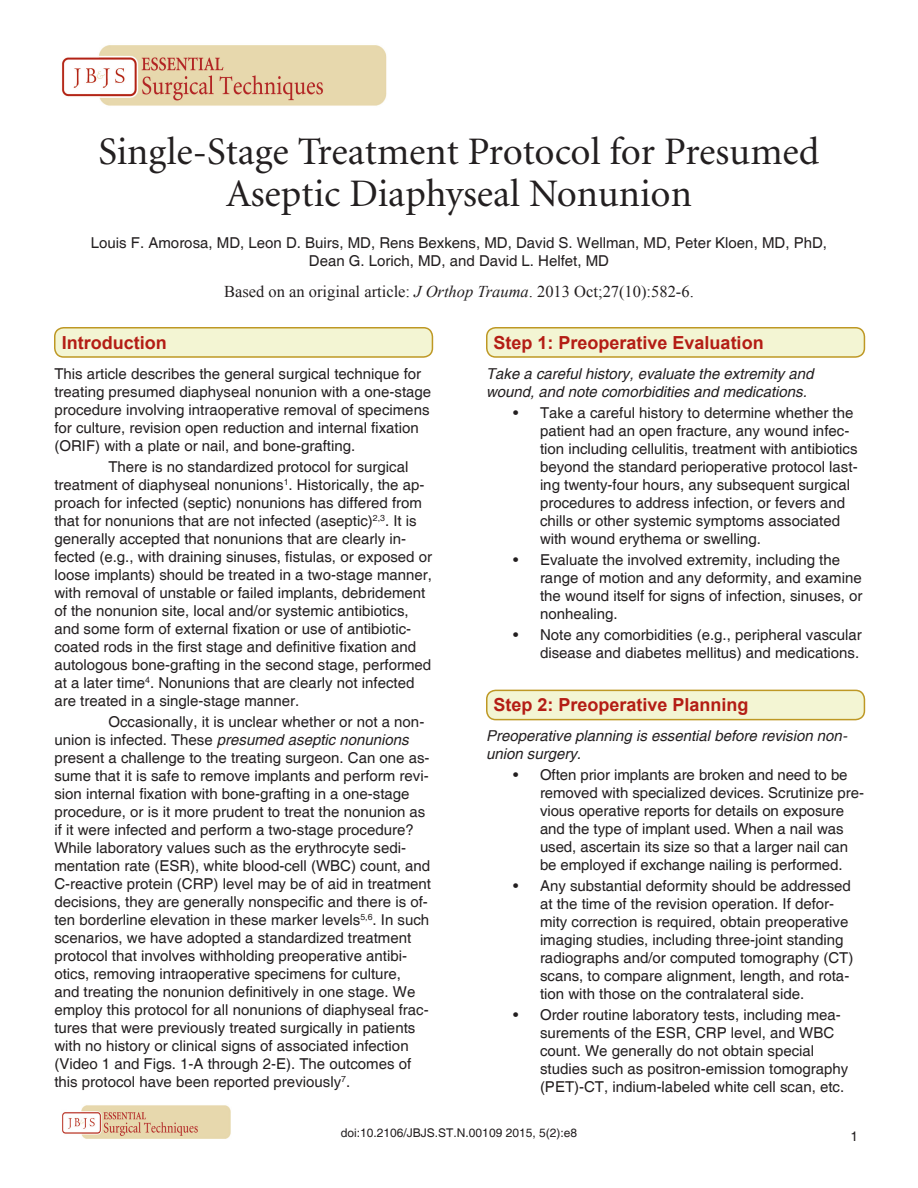
<style>
.page{position:relative;width:918px;height:1188px;background:#fff}
.page>*{position:absolute;margin:0;border:0;box-sizing:border-box;transform-origin:0 0}
.Title__no_subtitle{font:39px/42px "Minion";color:#231f20;text-align:center}
.Heading1{font:700 18px "Arial";color:#b41d15}
.from{font:16.5px "Times New Roman";color:#231f20}
.Text__last_paragraph{font:15px/18px "Helvetica";color:#231f20}
.Text{font:15px/18px "Helvetica";color:#231f20}
.Text_No_Indent{font:15px/18px "Helvetica";color:#231f20}
.Text_No_Indent_Ital{font:italic 15px/18px "Helvetica";color:#231f20}
.Authors{font:15px/18px "Helvetica";color:#231f20;text-align:center}
.t1{font:13.5px "Helvetica";color:#231f20}
.t2{font:12px "Helvetica";color:#231f20}
.s1{font-style:italic}
</style>
<div class="page">
<div style="left:487px;top:328px;width:377px;height:29px;background:#f3f5d3;border-radius:9px"></div>
<div style="left:486px;top:327px;width:379px;height:31px;border:2px solid #be9824;border-radius:9px"></div>
<div style="left:487px;top:690px;width:377px;height:30px;background:#f3f5d3;border-radius:9px"></div>
<div style="left:486px;top:690px;width:379px;height:30px;border:2px solid #be9824;border-radius:9px"></div>
<div style="left:55px;top:328px;width:377px;height:29px;background:#f3f5d3;border-radius:9px"></div>
<div style="left:54px;top:327px;width:379px;height:31px;border:2px solid #be9824;border-radius:9px"></div>
<img style="left:62px;top:45px;width:325px;height:61px">
<img style="left:62px;top:1105px;width:169px;height:34px">
<p class="Title__no_subtitle" style="left:98px;top:132px;width:723px">Single-Stage Treatment Protocol for Presumed<br>Aseptic Diaphyseal Nonunion</p>
<p class="Authors" style="left:91px;top:235px;width:738px">Louis F. Amorosa, MD, Leon D. Buirs, MD, Rens Bexkens, MD, David S. Wellman, MD, Peter Kloen, MD, PhD,<br>Dean G. Lorich, MD, and David L. Helfet, MD</p>
<p class="from" style="left:224px;top:280px;width:471px">Based on an original article: <span class="s1">J Orthop Trauma</span>. 2013 Oct;27(10):582-6.</p>
<p class="Heading1" style="left:62px;top:331px;width:106px">Introduction</p>
<p class="Text_No_Indent" style="left:54px;top:365px;width:378px">This article describes the general surgical technique for treating presumed diaphyseal nonunion with a one-stage procedure involving intraoperative removal of specimens for culture, revision open reduction and internal fixation (ORIF) with a plate or nail, and bone-grafting.</p>
<p class="Text" style="left:54px;top:458px;width:379px;text-indent:54px">There is no standardized protocol for surgical treatment of diaphyseal nonunions<sup>1</sup>. Historically, the ap&shy;proach for infected (septic) nonunions has differed from that for nonunions that are not infected (aseptic)<sup>2,3</sup>. It is generally accepted that nonunions that are clearly in&shy;fected (e.g., with draining sinuses, fistulas, or exposed or loose implants) should be treated in a two-stage manner, with removal of unstable or failed implants, debridement of the nonunion site, local and/or systemic antibiotics, and some form of external fixation or use of antibiotic&shy;coated rods in the first stage and definitive fixation and autologous bone-grafting in the second stage, performed at a later time<sup>4</sup>. Nonunions that are clearly not infected are treated in a single-stage manner.</p>
<p class="Text__last_paragraph" style="left:54px;top:713px;width:378px;text-indent:54px">Occasionally, it is unclear whether or not a non&shy;union is infected. These <span class="s1">presumed aseptic nonunions </span>present a challenge to the treating surgeon. Can one as&shy;sume that it is safe to remove implants and perform revi&shy;sion internal fixation with bone-grafting in a one-stage procedure, or is it more prudent to treat the nonunion as if it were infected and perform a two-stage procedure?<br>While laboratory values such as the erythrocyte sedi&shy;mentation rate (ESR), white blood-cell (WBC) count, and C-reactive protein (CRP) level may be of aid in treatment decisions, they are generally nonspecific and there is of&shy;ten borderline elevation in these marker levels<sup>5,6</sup>. In such scenarios, we have adopted a standardized treatment protocol that involves withholding preoperative antibi&shy;otics, removing intraoperative specimens for culture,<br>and treating the nonunion definitively in one stage. We employ this protocol for all nonunions of diaphyseal frac&shy;tures that were previously treated surgically in patients with no history or clinical signs of associated infection (Video 1 and Figs. 1-A through 2-E). The outcomes of this protocol have been reported previously<sup>7</sup>.</p>
<p class="Heading1" style="left:494px;top:331px;width:272px">Step 1: Preoperative Evaluation</p>
<p class="Text_No_Indent_Ital" style="left:486px;top:365px;width:329px">Take a careful history, evaluate the extremity and wound, and note comorbidities and medications.</p>
<p class="Text__last_paragraph" style="left:540px;top:404px;width:319px;text-indent:-27px">• Take a careful history to determine whether the patient had an open fracture, any wound infec&shy;tion including cellulitis, treatment with antibiotics beyond the standard perioperative protocol last&shy;ing twenty-four hours, any subsequent surgical procedures to address infection, or fevers and chills or other systemic symptoms associated with wound erythema or swelling.</p>
<p class="Text__last_paragraph" style="left:540px;top:551px;width:324px;text-indent:-27px">• Evaluate the involved extremity, including the range of motion and any deformity, and examine the wound itself for signs of infection, sinuses, or nonhealing.</p>
<p class="Text__last_paragraph" style="left:513px;top:626px;width:350px;text-align:right">• Note any comorbidities (e.g., peripheral vascular disease and diabetes mellitus) and medications.</p>
<p class="Heading1" style="left:494px;top:692px;width:257px">Step 2: Preoperative Planning</p>
<p class="Text_No_Indent_Ital" style="left:486px;top:727px;width:363px">Preoperative planning is essential before revision non&shy;union surgery.</p>
<p class="Text__last_paragraph" style="left:540px;top:766px;width:325px;text-indent:-27px">• Often prior implants are broken and need to be removed with specialized devices. Scrutinize pre&shy;vious operative reports for details on exposure and the type of implant used. When a nail was used, ascertain its size so that a larger nail can be employed if exchange nailing is performed.</p>
<p class="Text__last_paragraph" style="left:540px;top:877px;width:315px;text-indent:-27px">• Any substantial deformity should be addressed at the time of the revision operation. If defor&shy;mity correction is required, obtain preoperative imaging studies, including three-joint standing radiographs and/or computed tomography (CT) scans, to compare alignment, length, and rota&shy;tion with those on the contralateral side.</p>
<p class="Text__last_paragraph" style="left:540px;top:1006px;width:310px;text-indent:-27px">• Order routine laboratory tests, including mea&shy;surements of the ESR, CRP level, and WBC count. We generally do not obtain special studies such as positron-emission tomography (PET)-CT, indium-labeled white cell scan, etc.</p>
<p class="t2" style="left:341px;top:1126px;width:238px">doi:10.2106/JBJS.ST.N.00109 2015, 5(2):e8</p>
<p class="t1" style="left:850px;top:1128px;width:9px">1</p>
</div>
